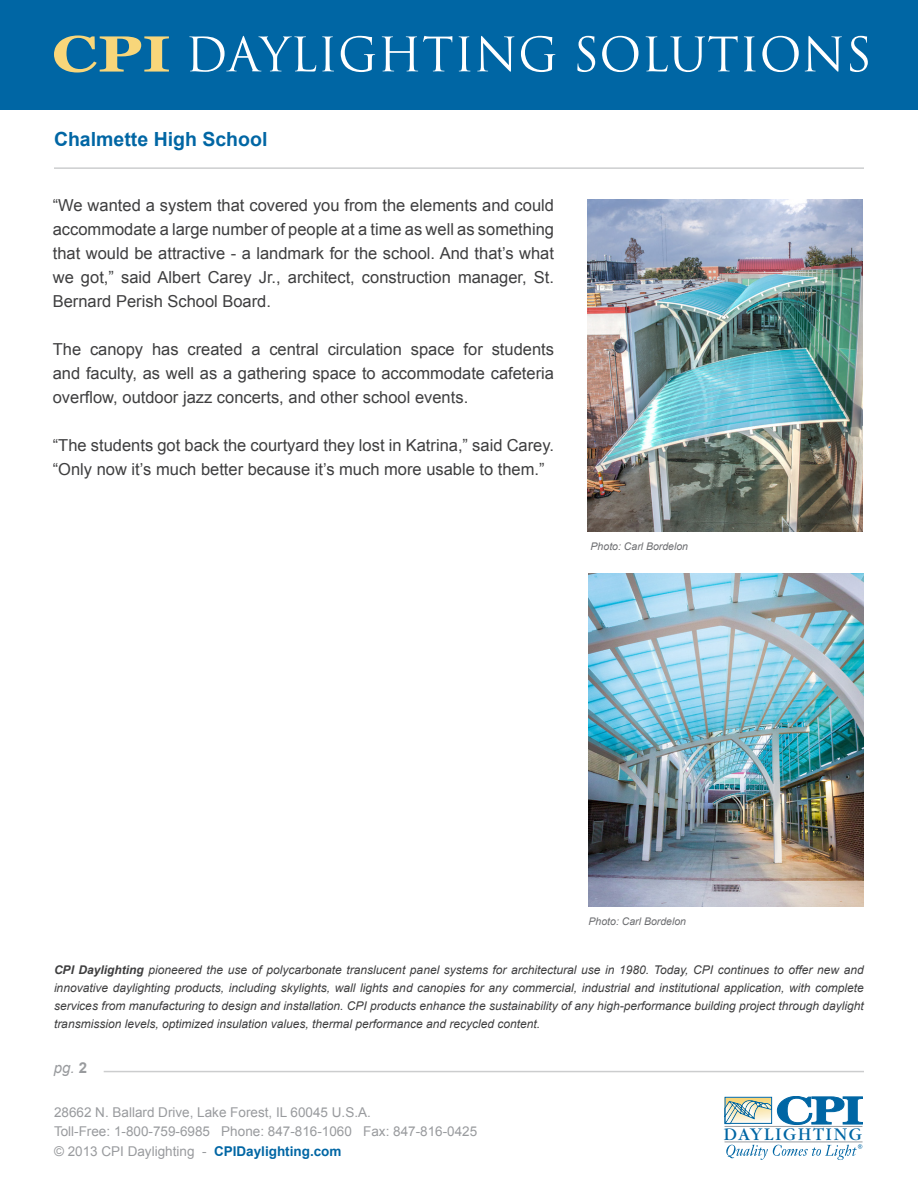
<style>
.page{position:relative;width:918px;height:1188px;background:#fff}
.page>*{position:absolute;margin:0;border:0;box-sizing:border-box;transform-origin:0 0}
.t1{font:700 19.5px "Arial";color:#0066a4}
.t2{font:18.6px "Garamond";letter-spacing:.1em;color:#0066a4}
.t3{font:16.5px/24px "Arial";color:#3e3e3f;text-align:justify}
.t4{font:italic 15px "Arial";color:#999b9e}
.t5{font:13.5px/19.5px "Arial";color:#999b9e}
.t6{font:italic 12px/18px "Arial";color:#3e3e3f;text-align:justify}
.t7{font:italic 10.5px "Arial";color:#6c6d70}
.s1{font-weight:700}
.s2{font-weight:700;font-style:normal}
.s3{font-weight:700;color:#0066a4}
</style>
<div class="page">
<hr style="left:104px;top:1071px;width:760px;height:1px;background:#999b9e">
<hr style="left:725px;top:1126px;width:137px;height:1px;background:#999b9e">
<hr style="left:725px;top:1141px;width:138px;height:1px;background:#999b9e">
<svg style="left:726px;top:1144px;width:136px;height:16px"></svg>
<svg style="left:724px;top:1096px;width:139px;height:29px"></svg>
<div style="left:725px;top:1097px;width:47px;height:27px;border:1px solid #0066a4"></div>
<div style="left:0;top:0;width:918px;height:109px;background:#0066a4"></div>
<svg style="left:54px;top:35px;width:115px;height:38px"></svg>
<svg style="left:189px;top:36px;width:127px;height:36px"></svg>
<svg style="left:322px;top:36px;width:12px;height:35px"></svg>
<svg style="left:341px;top:36px;width:34px;height:36px"></svg>
<svg style="left:382px;top:36px;width:70px;height:35px"></svg>
<svg style="left:459px;top:36px;width:11px;height:35px"></svg>
<svg style="left:477px;top:36px;width:37px;height:36px"></svg>
<svg style="left:521px;top:36px;width:34px;height:36px"></svg>
<svg style="left:577px;top:36px;width:18px;height:36px"></svg>
<svg style="left:602px;top:36px;width:36px;height:36px"></svg>
<svg style="left:646px;top:36px;width:92px;height:36px"></svg>
<svg style="left:744px;top:36px;width:12px;height:35px"></svg>
<svg style="left:762px;top:36px;width:37px;height:36px"></svg>
<svg style="left:805px;top:36px;width:37px;height:36px"></svg>
<svg style="left:850px;top:36px;width:18px;height:36px"></svg>
<hr style="left:54px;top:167px;width:810px;height:2px;background:#999b9e">
<img style="left:589px;top:574px;width:275px;height:332px">
<img style="left:588px;top:199px;width:275px;height:332px">
<p class="t1" style="left:54px;top:126px;width:215px">Chalmette High School</p>
<p class="t3" style="left:53px;top:194px;width:503px">“We wanted a system that covered you from the elements and could accommodate a large number of people at a time as well as something that would be attractive - a landmark for the school. And that’s what we got,” said Albert Carey Jr., architect, construction manager, St.<br>Bernard Perish School Board.</p>
<p class="t3" style="left:53px;top:338px;width:503px">The canopy has created a central circulation space for students and faculty, as well as a gathering space to accommodate cafeteria overflow, outdoor jazz concerts, and other school events.</p>
<p class="t3" style="left:53px;top:434px;width:503px">“The students got back the courtyard they lost in Katrina,” said Carey. “Only now it’s much better because it’s much more usable to them.”</p>
<p class="t7" style="left:591px;top:539px;width:99px">Photo: Carl Bordelon</p>
<p class="t7" style="left:589px;top:914px;width:99px">Photo: Carl Bordelon</p>
<p class="t6" style="left:54px;top:961px;width:811px"><span class="s1">CPI Daylighting</span> pioneered the use of polycarbonate translucent panel systems for architectural use in 1980. Today, CPI continues to offer new and innovative daylighting products, including skylights, wall lights and canopies for any commercial, industrial and institutional application, with complete services from manufacturing to design and installation. CPI products enhance the sustainability of any high-performance building project through daylight transmission levels, optimized insulation values, thermal performance and recycled content.</p>
<p class="t4" style="left:54px;top:1058px;width:35px">pg. <span class="s2">2</span></p>
<p class="t5" style="left:54px;top:1102px;width:425px">28662 N. Ballard Drive, Lake Forest, IL 60045 U.S.A.<br>Toll-Free: 1-800-759-6985 Phone: 847-816-1060 Fax: 847-816-0425 © 2013 CPI Daylighting - <span class="s3">CPIDaylighting.com</span></p>
<p class="t2" style="left:724px;top:1124px;width:140px">DAYLIGHTING</p>
</div>
